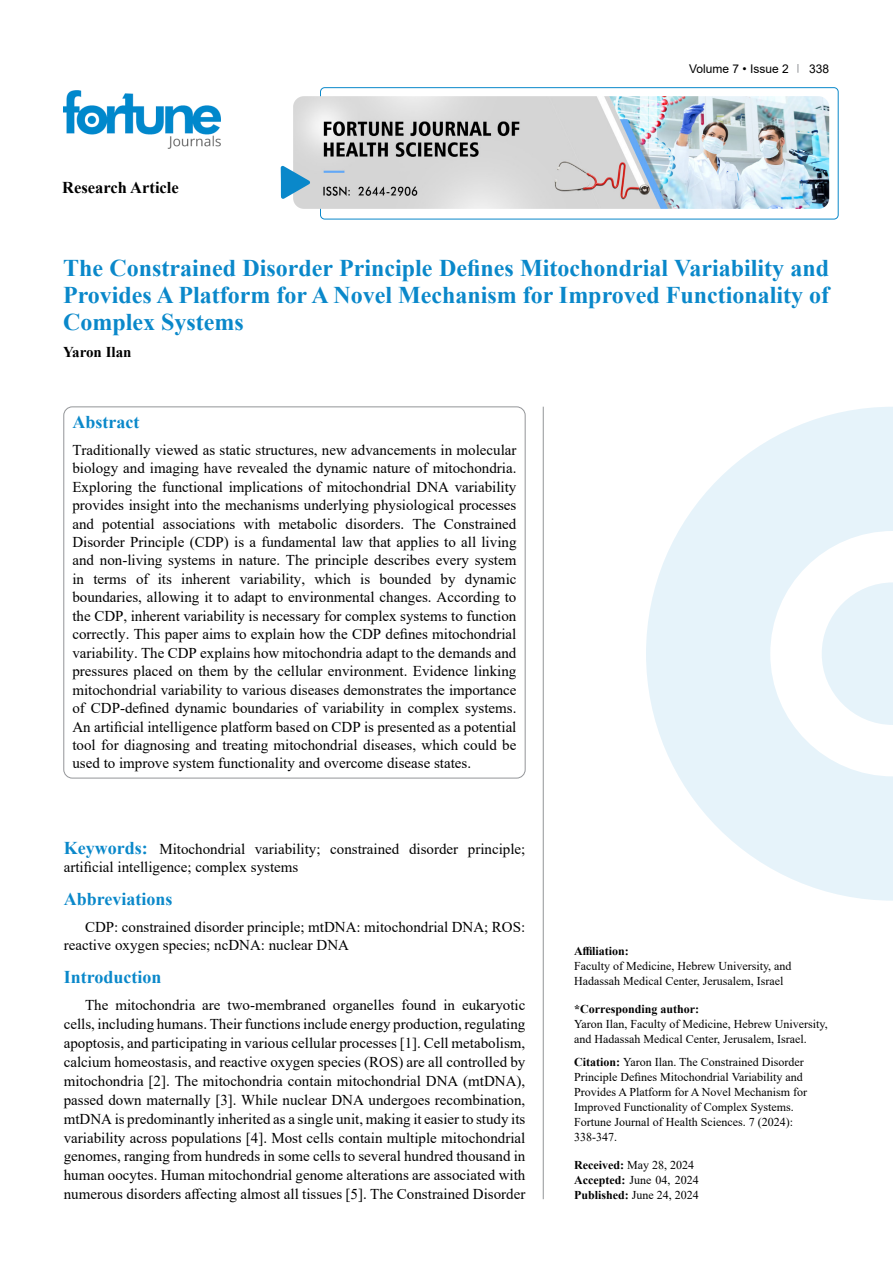
<style>
.page{position:relative;width:893px;height:1263px;background:#fff}
.page>*{position:absolute;margin:0;border:0;box-sizing:border-box;transform-origin:0 0}
.t1{font:700 24px/27px "Times New Roman";color:#0a88ca;text-align:justify}
.t2{font:700 18px "Times New Roman";color:#0a88ca}
.t3{font:700 16.5px "Times New Roman";color:#000}
.t4{font:15px/18.5px "Times New Roman";color:#000;text-align:justify}
.t5{font:700 15px "Times New Roman";color:#000}
.t6{font:12px/15px "Times New Roman";color:#000}
.t7{font:700 12px "Times New Roman";color:#000}
.t8{font:12px "Arial";color:#000}
.s1{font-weight:700;font-size:18px;color:#0a88ca}
.s2{font-weight:700}
</style>
<div class="page">
<div style="left:320px;top:87px;width:518px;height:132px;border:1px solid #0a88ca;border-radius:4px"></div>
<img style="left:64px;top:90px;width:157px;height:59px">
<img style="left:293px;top:96px;width:536px;height:113px">
<svg style="left:281px;top:166px;width:29px;height:33px"></svg>
<svg style="left:646px;top:407px;width:247px;height:494px;fill:#e6f3fa"></svg>
<svg style="left:822px;top:582px;width:71px;height:143px"></svg>
<hr style="left:543px;top:407px;width:1px;height:792px;background:#939598">
<p class="t3" style="left:62px;top:175px;width:118px">Research Article</p>
<p class="t8" style="left:689px;top:60px;width:101px">Volume 7 • Issue 2</p>
<p class="t8" style="left:809px;top:60px;width:22px">338</p>
<h1 class="t1" style="left:63px;top:254px;width:768px">The Constrained Disorder Principle Defines Mitochondrial Variability and Provides A Platform for A Novel Mechanism for Improved Functionality of Complex Systems</h1>
<p class="t5" style="left:63px;top:341px;width:70px">Yaron Ilan</p>
<p class="t2" style="left:72px;top:409px;width:68px">Abstract</p>
<p class="t4" style="left:72px;top:440px;width:445px">Traditionally viewed as static structures, new advancements in molecular biology and imaging have revealed the dynamic nature of mitochondria.<br>Exploring the functional implications of mitochondrial DNA variability provides insight into the mechanisms underlying physiological processes and potential associations with metabolic disorders. The Constrained Disorder Principle (CDP) is a fundamental law that applies to all living and non-living systems in nature. The principle describes every system in terms of its inherent variability, which is bounded by dynamic boundaries, allowing it to adapt to environmental changes. According to the CDP, inherent variability is necessary for complex systems to function correctly. This paper aims to explain how the CDP defines mitochondrial variability. The CDP explains how mitochondria adapt to the demands and pressures placed on them by the cellular environment. Evidence linking mitochondrial variability to various diseases demonstrates the importance of CDP-defined dynamic boundaries of variability in complex systems.<br>An artificial intelligence platform based on CDP is presented as a potential tool for diagnosing and treating mitochondrial diseases, which could be used to improve system functionality and overcome disease states.</p>
<p class="t4" style="left:64px;top:839px;width:463px"><span class="s1">Keywords:</span> Mitochondrial variability; constrained disorder principle; artificial intelligence; complex systems</p>
<p class="t2" style="left:64px;top:886px;width:110px">Abbreviations</p>
<p class="t4" style="left:64px;top:917px;width:463px;text-indent:21px">CDP: constrained disorder principle; mtDNA: mitochondrial DNA; ROS: reactive oxygen species; ncDNA: nuclear DNA</p>
<p class="t2" style="left:64px;top:964px;width:99px">Introduction</p>
<p class="t4" style="left:64px;top:995px;width:463px;line-height:18.9px;text-indent:21px">The mitochondria are two-membraned organelles found in eukaryotic cells, including humans. Their functions include energy production, regulating apoptosis, and participating in various cellular processes [1]. Cell metabolism, calcium homeostasis, and reactive oxygen species (ROS) are all controlled by mitochondria [2]. The mitochondria contain mitochondrial DNA (mtDNA), passed down maternally [3]. While nuclear DNA undergoes recombination, mtDNA is predominantly inherited as a single unit, making it easier to study its variability across populations [4]. Most cells contain multiple mitochondrial genomes, ranging from hundreds in some cells to several hundred thousand in human oocytes. Human mitochondrial genome alterations are associated with numerous disorders affecting almost all tissues [5]. The Constrained Disorder</p>
<p class="t7" style="left:574px;top:942px;width:56px">Affiliation:</p>
<p class="t6" style="left:574px;top:958px;width:219px">Faculty of Medicine, Hebrew University, and<br>Hadassah Medical Center, Jerusalem, Israel</p>
<p class="t7" style="left:574px;top:1000px;width:127px">*Corresponding author:</p>
<p class="t6" style="left:574px;top:1016px;width:255px">Yaron Ilan, Faculty of Medicine, Hebrew University, and Hadassah Medical Center, Jerusalem, Israel.</p>
<p class="t6" style="left:574px;top:1054px;width:234px"><span class="s2">Citation:</span> Yaron Ilan. The Constrained Disorder Principle Defines Mitochondrial Variability and Provides A Platform for A Novel Mechanism for Improved Functionality of Complex Systems.<br>Fortune Journal of Health Sciences. 7 (2024):<br>338-347.</p>
<p class="t6" style="left:574px;top:1157px;width:126px"><span class="s2">Received:</span> May 28, 2024<br><span class="s2">Accepted:</span> June 04, 2024<br><span class="s2">Published:</span> June 24, 2024</p>
</div>
